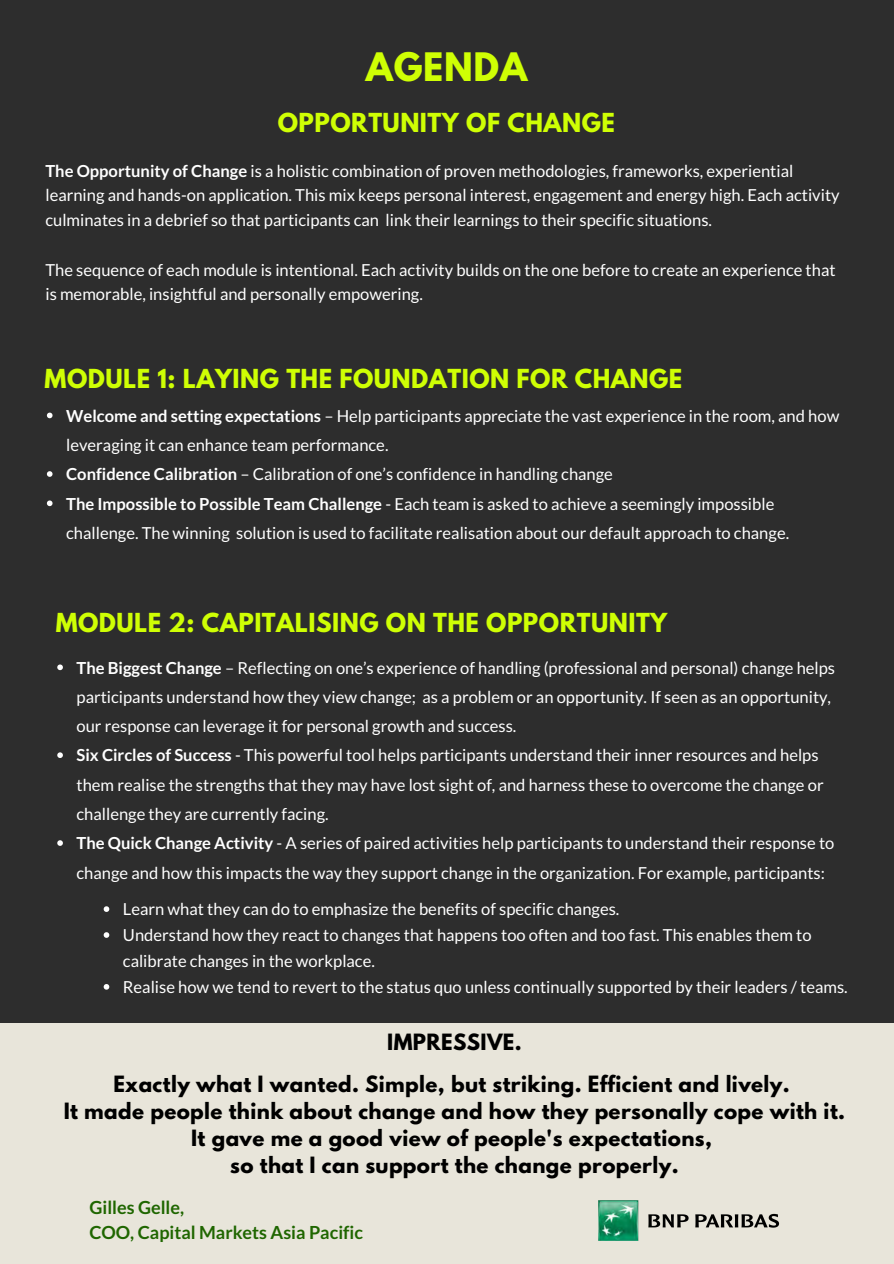
<style>
.page{position:relative;width:894px;height:1264px;background:#fff}
.page>*{position:absolute;margin:0;border:0;box-sizing:border-box;transform-origin:0 0}
.t1{font:700 34.8px "League Spartan";letter-spacing:.02em;color:#cfff04}
.t2{font:700 23.25px "League Spartan";letter-spacing:.02em;color:#cfff04}
.t3{font:700 19.8px/27px "League Spartan";letter-spacing:.02em;color:#000;text-align:center}
.t4{font:700 18px/24.8px "Lato";color:#1f6600}
.t5{font:16.5px/29.2px "Lato";color:#fff}
.s1{font-weight:700}
</style>
<div class="page">
<div style="left:0;top:0;width:893px;height:1263px;background:#2d2d2d"></div>
<svg style="left:47px;top:412px;width:5px;height:6px"></svg>
<svg style="left:47px;top:471px;width:5px;height:6px"></svg>
<svg style="left:47px;top:500px;width:5px;height:6px"></svg>
<svg style="left:57px;top:664px;width:6px;height:6px"></svg>
<svg style="left:57px;top:752px;width:6px;height:6px"></svg>
<svg style="left:57px;top:840px;width:6px;height:5px"></svg>
<svg style="left:104px;top:906px;width:5px;height:5px"></svg>
<svg style="left:104px;top:932px;width:5px;height:5px"></svg>
<svg style="left:104px;top:984px;width:5px;height:5px"></svg>
<div style="left:0;top:1022px;width:893px;height:241px;background:#e8e5da"></div>
<img style="left:598px;top:1200px;width:181px;height:41px">
<h1 class="t1" style="left:365px;top:49px;width:163px">AGENDA</h1>
<h2 class="t2" style="left:278px;top:111px;width:338px">OPPORTUNITY OF CHANGE</h2>
<p class="t5" style="left:45px;top:158px;width:795px;line-height:24.8px"><span class="s1">The Opportunity of Change</span> is a holistic combination of proven methodologies, frameworks, experiential learning and hands-on application. This mix keeps personal interest, engagement and energy high. Each activity culminates in a debrief so that participants can link their learnings to their specific situations.</p>
<p class="t5" style="left:45px;top:257px;width:791px;line-height:24.8px">The sequence of each module is intentional. Each activity builds on the one before to create an experience that is memorable, insightful and personally empowering.</p>
<h2 class="t2" style="left:45px;top:367px;width:639px">MODULE 1: LAYING THE FOUNDATION FOR CHANGE</h2>
<p class="t5" style="left:66px;top:400px;width:774px"><span class="s1">Welcome and setting expectations</span> – Help participants appreciate the vast experience in the room, and how leveraging it can enhance team performance.<br><span class="s1">Confidence Calibration</span> – Calibration of one’s confidence in handling change<br><span class="s1">The Impossible to Possible Team Challenge</span> - Each team is asked to achieve a seemingly impossible challenge. The winning solution is used to facilitate realisation about our default approach to change.</p>
<h2 class="t2" style="left:56px;top:611px;width:613px">MODULE 2: CAPITALISING ON THE OPPORTUNITY</h2>
<p class="t5" style="left:76px;top:652px;width:759px"><span class="s1">The Biggest Change</span> – Reflecting on one’s experience of handling (professional and personal) change helps participants understand how they view change; as a problem or an opportunity. If seen as an opportunity, our response can leverage it for personal growth and success.<br><span class="s1">Six Circles of Success</span> - This powerful tool helps participants understand their inner resources and helps them realise the strengths that they may have lost sight of, and harness these to overcome the change or challenge they are currently facing.<br><span class="s1">The Quick Change Activity</span> - A series of paired activities help participants to understand their response to change and how this impacts the way they support change in the organization. For example, participants:</p>
<p class="t5" style="left:123px;top:896px;width:726px;line-height:26px">Learn what they can do to emphasize the benefits of specific changes.<br>Understand how they react to changes that happens too often and too fast. This enables them to calibrate changes in the workplace.<br>Realise how we tend to revert to the status quo unless continually supported by their leaders / teams.</p>
<p class="t3" style="left:113px;top:1023px;width:677px;line-height:41.7px">IMPRESSIVE.<br>Exactly what I wanted. Simple, but striking. Efficient and lively.</p>
<p class="t3" style="left:64px;top:1099px;width:782px">It made people think about change and how they personally cope with it.<br>It gave me a good view of people's expectations,<br>so that I can support the change properly.</p>
<p class="t4" style="left:89px;top:1194px;width:275px">Gilles Gelle,<br>COO, Capital Markets Asia Pacific</p>
</div>
